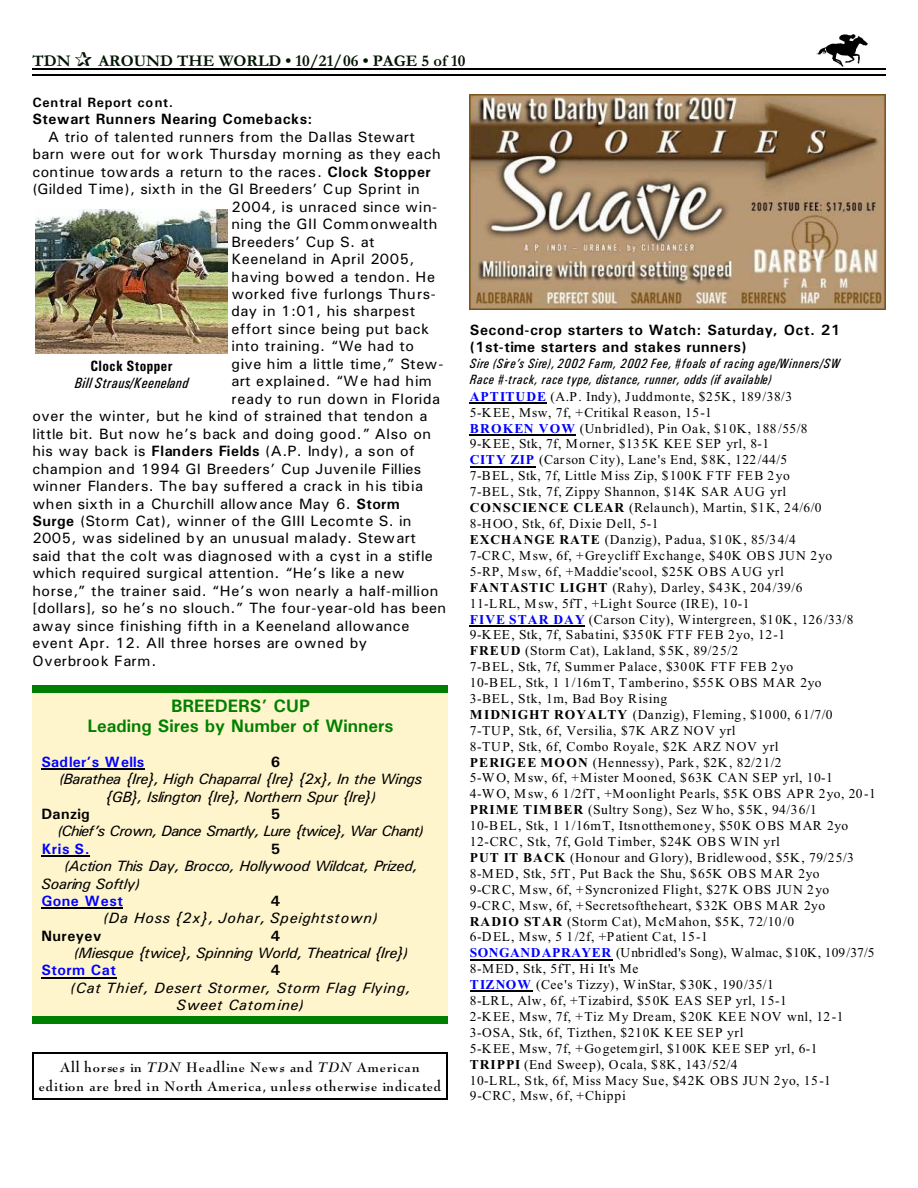
<style>
.page{position:relative;width:918px;height:1188px;background:#fff}
.page>*{position:absolute;margin:0;border:0;box-sizing:border-box;transform-origin:0 0}
.t1{font:700 18px/19.6px "Univers";color:#008000;text-align:center}
.t2{font:700 16.5px "Garamond";color:#001400}
.t3{font:15px "Univers";letter-spacing:.03em;color:#000}
.t4{font:15px "Univers";letter-spacing:.01em;color:#000}
.t5{font:italic 15px/17.4px "Univers";letter-spacing:-.02em;color:#000;text-align:center}
.t6{font:700 15px/17.2px "Univers";letter-spacing:.03em;color:#000}
.t7{font:italic 15px/17.4px "Univers";letter-spacing:.04em;color:#000;text-align:center}
.t8{font:italic 15px "Univers";letter-spacing:-.055em;color:#000}
.t9{font:700 15px "Univers";letter-spacing:.03em;color:#00f}
.t10{font:15px "Univers";letter-spacing:.055em;color:#000}
.t11{font:italic 15px "Univers Condensed";letter-spacing:.03em;color:#000}
.t12{font:15px "Univers";letter-spacing:.06em;color:#000}
.t13{font:700 15px "Univers";letter-spacing:.01em;color:#00f}
.t14{font:700 15px "Univers Condensed";letter-spacing:.025em;color:#000}
.t15{font:13.5px/15.9px "Times New Roman";letter-spacing:.035em;color:#000}
.t16{font:italic 13.5px/16px "Univers Condensed";letter-spacing:.04em;color:#000}
.t17{font:700 13.5px/18.3px "Bernhard Mod BT";letter-spacing:.06em;color:#000;text-align:center}
.t18{font:700 13.5px "Univers";letter-spacing:.045em;color:#000}
.s1{font-weight:700}
.s2{font-style:italic}
.s3{font-weight:700;color:#00f}
</style>
<div class="page">
<img style="left:817px;top:35px;width:51px;height:31px">
<hr style="left:32px;top:68px;width:853px;height:1px;background:#000">
<hr style="left:32px;top:75px;width:853px;height:1px;background:#000">
<img style="left:35px;top:210px;width:192px;height:144px">
<hr style="left:470px;top:402px;width:77px;height:1px;background:#000">
<hr style="left:470px;top:434px;width:106px;height:1px;background:#000">
<hr style="left:470px;top:466px;width:65px;height:1px;background:#000">
<hr style="left:470px;top:625px;width:115px;height:1px;background:#000">
<hr style="left:470px;top:959px;width:143px;height:1px;background:#000">
<hr style="left:470px;top:991px;width:62px;height:1px;background:#000">
<img style="left:470px;top:95px;width:415px;height:214px">
<hr style="left:32px;top:1052px;width:2px;height:48px;background:#000">
<hr style="left:447px;top:1052px;width:1px;height:48px;background:#000">
<hr style="left:32px;top:1052px;width:416px;height:1px;background:#000">
<hr style="left:32px;top:1099px;width:416px;height:1px;background:#000">
<div style="left:32px;top:685px;width:416px;height:338px;background:#fff5cc"></div>
<hr style="left:41px;top:768px;width:104px;height:2px;background:#000">
<hr style="left:41px;top:855px;width:49px;height:1px;background:#000">
<hr style="left:41px;top:908px;width:82px;height:1px;background:#000">
<hr style="left:41px;top:977px;width:76px;height:1px;background:#000">
<div style="left:32px;top:685px;width:416px;height:7px;background:#008000"></div>
<div style="left:32px;top:1016px;width:416px;height:7px;background:#008000"></div>
<p class="t2" style="left:32px;top:55px;width:40px">TDN</p>
<p class="t2" style="left:98px;top:55px;width:369px">AROUND THE WORLD • 10/21/06 • PAGE 5 of 10</p>
<p class="t18" style="left:32px;top:98px;width:142px">Central Report cont.</p>
<p class="t6" style="left:32px;top:112px;width:282px">Stewart Runners Nearing Comebacks:</p>
<p class="t3" style="left:48px;top:132px;width:369px">A trio of talented runners from the Dallas Stewart</p>
<p class="t3" style="left:32px;top:149px;width:410px">barn were out for work Thursday morning as they each</p>
<p class="t3" style="left:32px;top:166px;width:400px">continue towards a return to the races. <span class="s1">Clock Stopper</span></p>
<p class="t4" style="left:32px;top:184px;width:389px">(Gilded Time), sixth in the GI Breeders’ Cup Sprint in</p>
<p class="t3" style="left:231px;top:201px;width:207px">2004, is unraced since win-</p>
<p class="t3" style="left:231px;top:219px;width:208px">ning the GII Commonwealth</p>
<p class="t3" style="left:231px;top:236px;width:145px">Breeders’ Cup S. at</p>
<p class="t3" style="left:231px;top:254px;width:185px">Keeneland in April 2005,</p>
<p class="t10" style="left:231px;top:271px;width:205px">having bowed a tendon. He</p>
<p class="t3" style="left:231px;top:289px;width:206px">worked five furlongs Thurs-</p>
<p class="t3" style="left:231px;top:306px;width:185px">day in 1:01, his sharpest</p>
<p class="t3" style="left:231px;top:324px;width:199px">effort since being put back</p>
<p class="t3" style="left:231px;top:341px;width:184px">into training. “We had to</p>
<p class="t4" style="left:231px;top:358px;width:214px">give him a little time,” Stew-</p>
<p class="t4" style="left:231px;top:376px;width:202px">art explained. “We had him</p>
<p class="t3" style="left:231px;top:393px;width:210px">ready to run down in Florida</p>
<p class="t3" style="left:32px;top:411px;width:396px">over the winter, but he kind of strained that tendon a</p>
<p class="t3" style="left:32px;top:428px;width:400px">little bit. But now he’s back and doing good.” Also on</p>
<p class="t3" style="left:32px;top:446px;width:384px">his way back is <span class="s1">Flanders Fields</span> (A.P. Indy), a son of</p>
<p class="t3" style="left:32px;top:463px;width:390px">champion and 1994 GI Breeders’ Cup Juvenile Fillies</p>
<p class="t4" style="left:32px;top:481px;width:392px">winner Flanders. The bay suffered a crack in his tibia</p>
<p class="t3" style="left:32px;top:498px;width:369px">when sixth in a Churchill allowance May 6. <span class="s1">Storm</span></p>
<p class="t4" style="left:32px;top:516px;width:381px"><span class="s1">Surge</span> (Storm Cat), winner of the GIII Lecomte S. in</p>
<p class="t3" style="left:32px;top:533px;width:385px">2005, was sidelined by an unusual malady. Stewart</p>
<p class="t4" style="left:32px;top:551px;width:402px">said that the colt was diagnosed with a cyst in a stifle</p>
<p class="t3" style="left:32px;top:568px;width:374px">which required surgical attention. “He’s like a new</p>
<p class="t3" style="left:32px;top:585px;width:408px">horse,” the trainer said. “He’s won nearly a half-million</p>
<p class="t3" style="left:32px;top:603px;width:415px">[dollars], so he’s no slouch.” The four-year-old has been</p>
<p class="t3" style="left:32px;top:620px;width:378px">away since finishing fifth in a Keeneland allowance</p>
<p class="t3" style="left:32px;top:638px;width:336px">event Apr. 12. All three horses are owned by</p>
<p class="t12" style="left:32px;top:655px;width:126px">Overbrook Farm.</p>
<p class="t14" style="left:91px;top:361px;width:84px">Clock Stopper</p>
<p class="t11" style="left:75px;top:378px;width:115px">Bill Straus/Keeneland</p>
<h1 class="t1" style="left:88px;top:698px;width:307px">BREEDERS’ CUP<br>Leading Sires by Number of Winners</h1>
<p class="t13" style="left:41px;top:756px;width:104px">Sadler’s Wells</p>
<p class="t6" style="left:271px;top:754px;width:11px">6</p>
<p class="t5" style="left:59px;top:772px;width:365px">(Barathea {Ire}, High Chaparral {Ire} {2x}, In the Wings {GB}, Islington {Ire}, Northern Spur {Ire})</p>
<p class="t6" style="left:41px;top:807px;width:50px">Danzig</p>
<p class="t6" style="left:271px;top:807px;width:11px">5</p>
<p class="t8" style="left:58px;top:826px;width:368px">(Chief’s Crown, Dance Smartly, Lure {twice}, War Chant)</p>
<p class="t9" style="left:41px;top:843px;width:50px">Kris S.</p>
<p class="t6" style="left:271px;top:841px;width:11px">5</p>
<p class="t5" style="left:41px;top:859px;width:378px;text-align:left;text-indent:23px">(Action This Day, Brocco, Hollywood Wildcat, Prized,<br>Soaring Softly)</p>
<p class="t9" style="left:41px;top:896px;width:83px">Gone West</p>
<p class="t6" style="left:271px;top:893px;width:11px">4</p>
<p class="t7" style="left:103px;top:911px;width:276px">(Da Hoss {2x}, Johar, Speightstown)</p>
<p class="t6" style="left:41px;top:928px;width:61px">Nureyev</p>
<p class="t6" style="left:271px;top:928px;width:11px">4</p>
<p class="t5" style="left:74px;top:946px;width:336px">(Miesque {twice}, Spinning World, Theatrical {Ire})</p>
<p class="t9" style="left:41px;top:965px;width:76px">Storm Cat</p>
<p class="t6" style="left:271px;top:963px;width:11px">4</p>
<p class="t7" style="left:70px;top:980px;width:342px">(Cat Thief, Desert Stormer, Storm Flag Flying,<br>Sweet Catomine)</p>
<p class="t17" style="left:39px;top:1060px;width:404px">All horses in <span class="s2">TDN</span> Headline News and <span class="s2">TDN</span> American edition are bred in North America, unless otherwise indicated</p>
<p class="t6" style="left:470px;top:323px;width:372px">Second-crop starters to Watch: Saturday, Oct. 21 (1st-time starters and stakes runners)</p>
<p class="t16" style="left:470px;top:357px;width:372px">Sire (Sire’s Sire), 2002 Farm, 2002 Fee, #foals of racing age/Winners/SW<br>Race #-track, race type, distance, runner, odds (if available)</p>
<p class="t15" style="left:470px;top:390px;width:408px"><span class="s3">APTITUDE</span> (A.P. Indy), Juddmonte, $25K, 189/38/3<br>5-KEE, Msw, 7f, +Critikal Reason, 15-1<br><span class="s3">BROKEN VOW</span> (Unbridled), Pin Oak, $10K, 188/55/8<br>9-KEE, Stk, 7f, Morner, $135K KEE SEP yrl, 8-1<br><span class="s3">CITY ZIP</span> (Carson City), Lane's End, $8K, 122/44/5<br>7-BEL, Stk, 7f, Little Miss Zip, $100K FTF FEB 2yo<br>7-BEL, Stk, 7f, Zippy Shannon, $14K SAR AUG yrl <span class="s1">CONSCIENCE CLEAR</span> (Relaunch), Martin, $1K, 24/6/0<br>8-HOO, Stk, 6f, Dixie Dell, 5-1<br><span class="s1">EXCHANGE RATE</span> (Danzig), Padua, $10K, 85/34/4<br>7-CRC, Msw, 6f, +Greycliff Exchange, $40K OBS JUN 2yo<br>5-RP, Msw, 6f, +Maddie'scool, $25K OBS AUG yrl<br><span class="s1">FANTASTIC LIGHT</span> (Rahy), Darley, $43K, 204/39/6<br>11-LRL, Msw, 5fT, +Light Source (IRE), 10-1<br><span class="s3">FIVE STAR DAY</span> (Carson City), Wintergreen, $10K, 126/33/8<br>9-KEE, Stk, 7f, Sabatini, $350K FTF FEB 2yo, 12-1<br><span class="s1">FREUD</span> (Storm Cat), Lakland, $5K, 89/25/2<br>7-BEL, Stk, 7f, Summer Palace, $300K FTF FEB 2yo<br>10-BEL, Stk, 1 1/16mT, Tamberino, $55K OBS MAR 2yo<br>3-BEL, Stk, 1m, Bad Boy Rising<br><span class="s1">MIDNIGHT ROYALTY</span> (Danzig), Fleming, $1000, 61/7/0<br>7-TUP, Stk, 6f, Versilia, $7K ARZ NOV yrl<br>8-TUP, Stk, 6f, Combo Royale, $2K ARZ NOV yrl<br><span class="s1">PERIGEE MOON</span> (Hennessy), Park, $2K, 82/21/2<br>5-WO, Msw, 6f, +Mister Mooned, $63K CAN SEP yrl, 10-1<br>4-WO, Msw, 6 1/2fT, +Moonlight Pearls, $5K OBS APR 2yo, 20-1<br><span class="s1">PRIME TIMBER</span> (Sultry Song), Sez Who, $5K, 94/36/1<br>10-BEL, Stk, 1 1/16mT, Itsnotthemoney, $50K OBS MAR 2yo 12-CRC, Stk, 7f, Gold Timber, $24K OBS WIN yrl<br><span class="s1">PUT IT BACK</span> (Honour and Glory), Bridlewood, $5K, 79/25/3<br>8-MED, Stk, 5fT, Put Back the Shu, $65K OBS MAR 2yo<br>9-CRC, Msw, 6f, +Syncronized Flight, $27K OBS JUN 2yo 9-CRC, Msw, 6f, +Secretsoftheheart, $32K OBS MAR 2yo <span class="s1">RADIO STAR</span> (Storm Cat), McMahon, $5K, 72/10/0<br>6-DEL, Msw, 5 1/2f, +Patient Cat, 15-1<br><span class="s3">SONGANDAPRAYER</span> (Unbridled's Song), Walmac, $10K, 109/37/5<br>8-MED, Stk, 5fT, Hi It's Me<br><span class="s3">TIZNOW</span> (Cee's Tizzy), WinStar, $30K, 190/35/1<br>8-LRL, Alw, 6f, +Tizabird, $50K EAS SEP yrl, 15-1<br>2-KEE, Msw, 7f, +Tiz My Dream, $20K KEE NOV wnl, 12-1<br>3-OSA, Stk, 6f, Tizthen, $210K KEE SEP yrl<br>5-KEE, Msw, 7f, +Gogetemgirl, $100K KEE SEP yrl, 6-1<br><span class="s1">TRIPPI</span> (End Sweep), Ocala, $8K, 143/52/4<br>10-LRL, Stk, 6f, Miss Macy Sue, $42K OBS JUN 2yo, 15-1<br>9-CRC, Msw, 6f, +Chippi</p>
</div>
